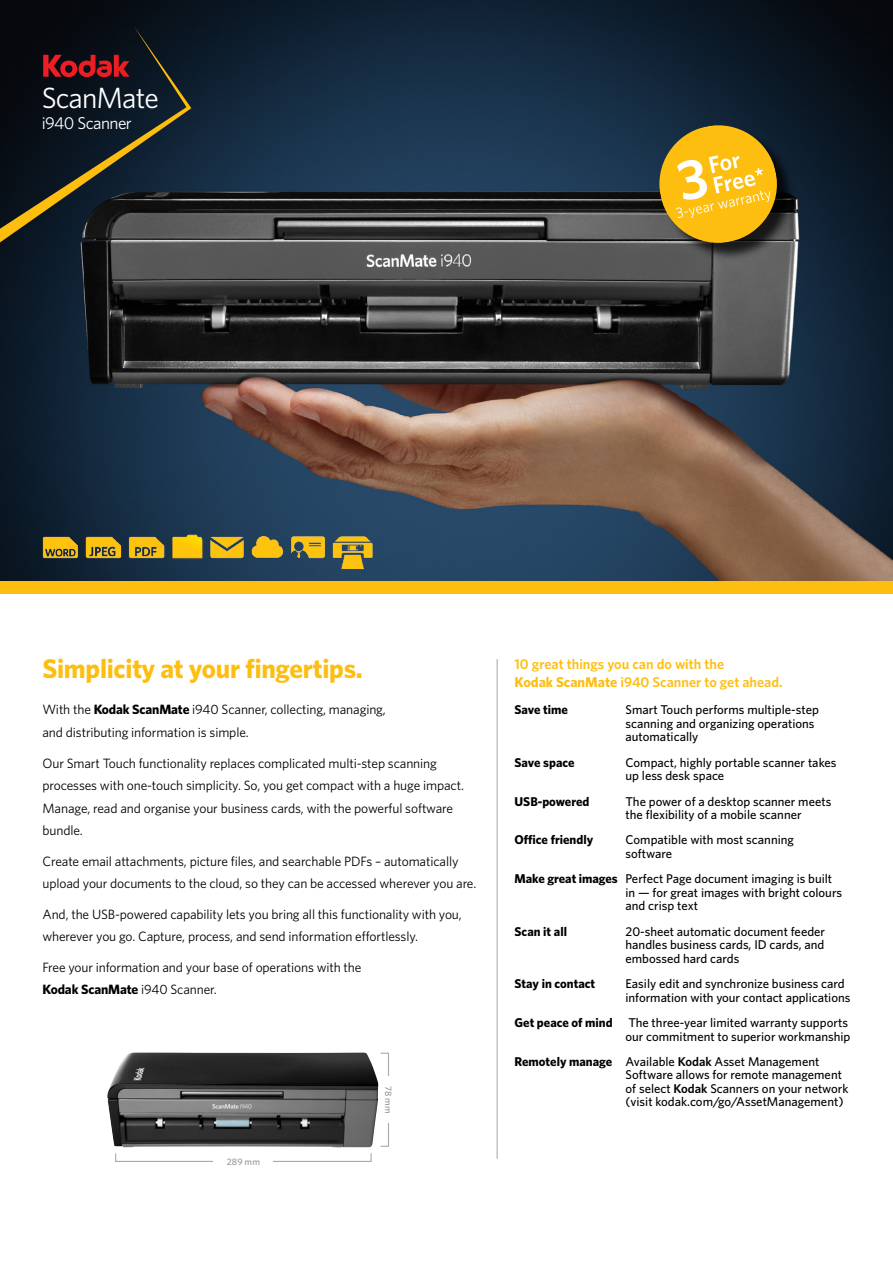
<style>
.page{position:relative;width:893px;height:1263px;background:#fff}
.page>*{position:absolute;margin:0;border:0;box-sizing:border-box;transform-origin:0 0}
.t1{font:29.25px "Whitney K";letter-spacing:-.03em;color:#fff}
.t2{font:700 27px "Whitney K";letter-spacing:-.01em;color:#febe10}
.t3{font:17.25px "Whitney K";letter-spacing:-.03em;color:#fff}
.t4{font:600 14.25px/18px "Whitney K";color:#febe10}
.t5{font:13.5px/22.5px "Whitney K";letter-spacing:-.01em;color:#000}
.t6{font:500 12.75px/13.5px "Whitney K";color:#000}
.t7{font:700 12.75px "Whitney K";color:#000}
.t8{font:500 9.3px "Whitney K";letter-spacing:.02em;color:#939598}
.s1{font-weight:700}
.s2{font-weight:600}
</style>
<div class="page">
<img style="left:0;top:0;width:893px;height:581px">
<img style="left:107px;top:1052px;width:271px;height:95px">
<div style="left:662px;top:128px;width:133px;height:133px;background:#000;opacity:.75"></div>
<svg style="left:654px;top:120px;width:128px;height:128px;background:#b49331"></svg>
<div style="left:0;top:581px;width:893px;height:13px;background:#febe10"></div>
<img style="left:35px;top:511px;width:364px;height:70px">
<div style="left:115px;top:1153px;width:257px;height:9px;border:1px solid #a7a9ac"></div>
<div style="left:214px;top:1155px;width:59px;height:13px;background:#fff"></div>
<div style="left:380px;top:1053px;width:9px;height:94px;border:1px solid #a7a9ac"></div>
<div style="left:382px;top:1076px;width:13px;height:47px;background:#fff"></div>
<hr style="left:497px;top:659px;width:1px;height:500px;background:#a3a5a8">
<svg style="left:0;top:26px;width:191px;height:216px;background:#202122"></svg>
<h1 class="t1" style="left:42px;top:81px;width:119px">ScanMate</h1>
<h3 class="t3" style="left:42px;top:113px;width:92px">i940 Scanner</h3>
<h2 class="t2" style="left:43px;top:653px;width:322px">Simplicity at your fingertips.</h2>
<p class="t5" style="left:43px;top:698px;width:345px">With the <span class="s1">Kodak ScanMate</span> i940 Scanner, collecting, managing, and distributing information is simple.</p>
<p class="t5" style="left:43px;top:751px;width:423px">Our Smart Touch functionality replaces complicated multi-step scanning processes with one-touch simplicity. So, you get compact with a huge impact.<br>Manage, read and organise your business cards, with the powerful software bundle.</p>
<p class="t5" style="left:43px;top:849px;width:435px">Create email attachments, picture files, and searchable PDFs – automatically upload your documents to the cloud, so they can be accessed wherever you are.</p>
<p class="t5" style="left:43px;top:902px;width:421px">And, the USB-powered capability lets you bring all this functionality with you, wherever you go. Capture, process, and send information effortlessly.</p>
<p class="t5" style="left:43px;top:956px;width:320px">Free your information and your base of operations with the<br><span class="s1">Kodak ScanMate</span> i940 Scanner.</p>
<p class="t8" style="left:227px;top:1156px;width:35px">289 mm</p>
<p class="t8" style="left:394px;top:1086px;width:29px;rotate:90deg">78 mm</p>
<p class="t4" style="left:514px;top:655px;width:270px">10 great things you can do with the<br><span class="s1">Kodak ScanMate</span> i940 Scanner to get ahead.</p>
<p class="t7" style="left:514px;top:702px;width:55px">Save time</p>
<p class="t6" style="left:625px;top:703px;width:195px">Smart Touch performs multiple-step scanning and organizing operations automatically</p>
<p class="t7" style="left:514px;top:754px;width:62px">Save space</p>
<p class="t6" style="left:625px;top:755px;width:212px">Compact, highly portable scanner takes up less desk space</p>
<p class="t7" style="left:514px;top:793px;width:76px">USB-powered</p>
<p class="t6" style="left:625px;top:794px;width:207px">The power of a desktop scanner meets the flexibility of a mobile scanner</p>
<p class="t7" style="left:514px;top:832px;width:80px">Office friendly</p>
<p class="t6" style="left:625px;top:833px;width:170px">Compatible with most scanning software</p>
<p class="t6" style="left:625px;top:872px;width:218px;text-indent:-111px"><span class="s1">Make great images</span> Perfect Page document imaging is built in — for great images with bright colours and crisp text</p>
<p class="t7" style="left:514px;top:923px;width:54px">Scan it all</p>
<p class="t6" style="left:625px;top:924px;width:201px;text-align:justify">20-sheet automatic document feeder handles business cards, ID cards, and embossed hard cards</p>
<p class="t7" style="left:514px;top:976px;width:82px">Stay in contact</p>
<p class="t6" style="left:625px;top:977px;width:226px">Easily edit and synchronize business card information with your contact applications</p>
<p class="t6" style="left:514px;top:1015px;width:337px;text-align:right"><span class="s1">Get peace of mind</span> The three-year limited warranty supports our commitment to superior workmanship</p>
<p class="t6" style="left:625px;top:1054px;width:225px;text-indent:-111px"><span class="s1">Remotely manage</span> Available <span class="s2">Kodak</span> Asset Management Software allows for remote management of select <span class="s2">Kodak</span> Scanners on your network (visit kodak.com/go/AssetManagement)</p>
</div>
